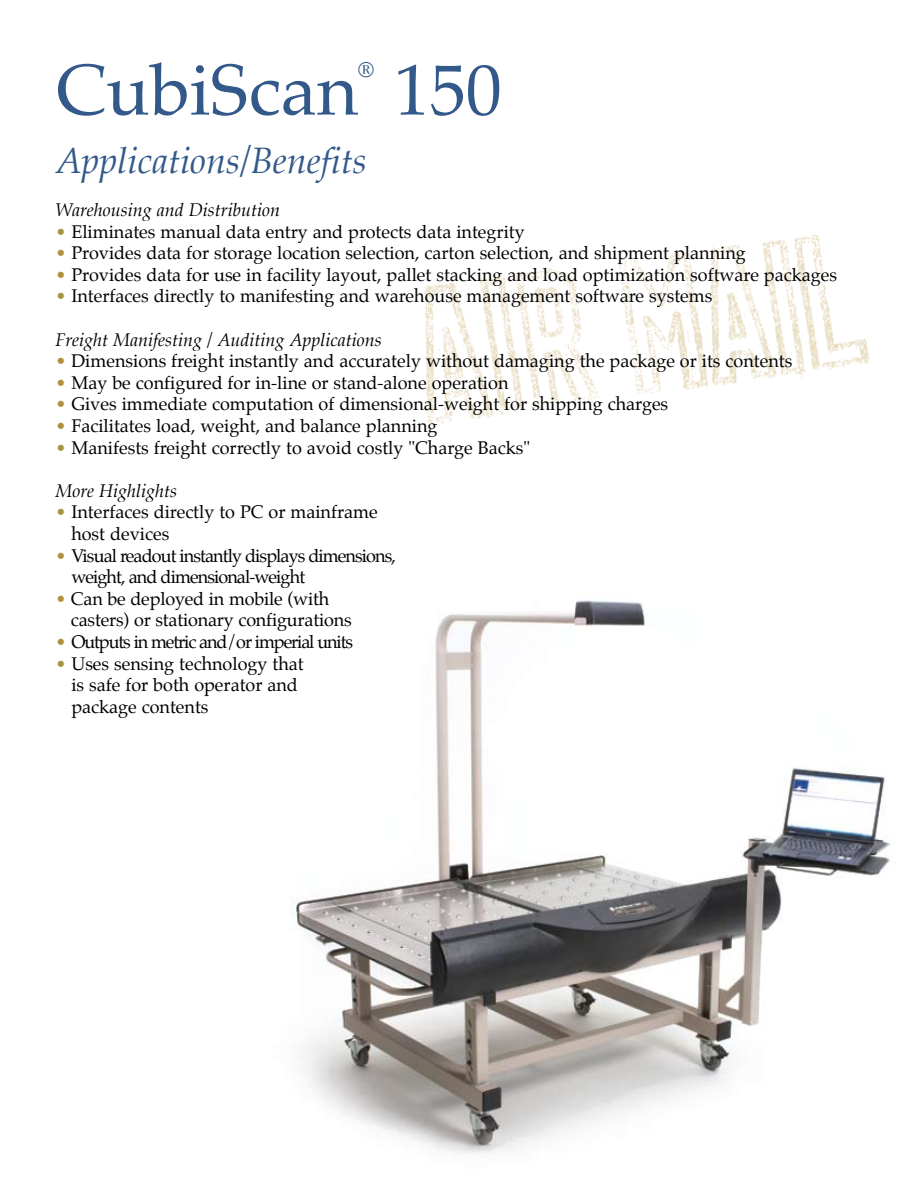
<style>
.page{position:relative;width:918px;height:1188px;background:#fff}
.page>*{position:absolute;margin:0;border:0;box-sizing:border-box;transform-origin:0 0}
.t1{font:72px "Palatino";color:#32598a}
.t2{font:italic 36px "Palatino";color:#32598a}
.t3{font:21px "Palatino";color:#32598a}
.t4{font:18px/21.6px "Palatino";color:#000}
.t5{font:italic 18px "Palatino";color:#000}
.t6{font:18px/21.6px "Palatino";letter-spacing:-.05em;color:#000}
.t7{font:18px "Palatino";letter-spacing:-.06em;color:#000}
.s1{color:#ad923c}
</style>
<div class="page">
<img style="left:425px;top:232px;width:445px;height:193px">
<img style="left:293px;top:600px;width:597px;height:553px">
<h1 class="t1" style="left:56px;top:30px;width:304px">CubiScan</h1>
<p class="t3" style="left:358px;top:53px;width:17px">®</p>
<h1 class="t1" style="left:394px;top:30px;width:109px">150</h1>
<h2 class="t2" style="left:56px;top:132px;width:313px">Applications/Benefits</h2>
<p class="t5" style="left:56px;top:196px;width:226px">Warehousing and Distribution</p>
<p class="t4" style="left:56px;top:221px;width:471px"><span class="s1">•</span> Eliminates manual data entry and protects data integrity</p>
<p class="t4" style="left:56px;top:242px;width:692px"><span class="s1">•</span> Provides data for storage location selection, carton selection, and shipment planning</p>
<p class="t4" style="left:56px;top:264px;width:783px"><span class="s1">•</span> Provides data for use in facility layout, pallet stacking and load optimization software packages</p>
<p class="t4" style="left:56px;top:285px;width:658px"><span class="s1">•</span> Interfaces directly to manifesting and warehouse management software systems</p>
<p class="t5" style="left:56px;top:325px;width:328px">Freight Manifesting / Auditing Applications</p>
<p class="t4" style="left:56px;top:350px;width:738px"><span class="s1">•</span> Dimensions freight instantly and accurately without damaging the package or its contents</p>
<p class="t4" style="left:56px;top:372px;width:454px"><span class="s1">•</span> May be configured for in-line or stand-alone operation</p>
<p class="t4" style="left:56px;top:393px;width:614px"><span class="s1">•</span> Gives immediate computation of dimensional-weight for shipping charges</p>
<p class="t4" style="left:56px;top:415px;width:384px"><span class="s1">•</span> Facilitates load, weight, and balance planning</p>
<p class="t4" style="left:56px;top:437px;width:476px"><span class="s1">•</span> Manifests freight correctly to avoid costly "Charge Backs"</p>
<p class="t5" style="left:56px;top:476px;width:123px">More Highlights</p>
<p class="t4" style="left:71px;top:501px;width:308px;text-indent:-16px"><span class="s1">•</span> Interfaces directly to PC or mainframe host devices</p>
<p class="t6" style="left:71px;top:545px;width:326px;text-indent:-16px"><span class="s1">•</span> Visual readout instantly displays dimensions, weight, and dimensional-weight</p>
<p class="t4" style="left:71px;top:588px;width:282px;text-indent:-15px"><span class="s1">•</span> Can be deployed in mobile (with casters) or stationary configurations</p>
<p class="t7" style="left:56px;top:627px;width:299px"><span class="s1">•</span> Outputs in metric and/or imperial units</p>
<p class="t4" style="left:71px;top:653px;width:234px;text-indent:-16px"><span class="s1">•</span> Uses sensing technology that is safe for both operator and package contents</p>
</div>
